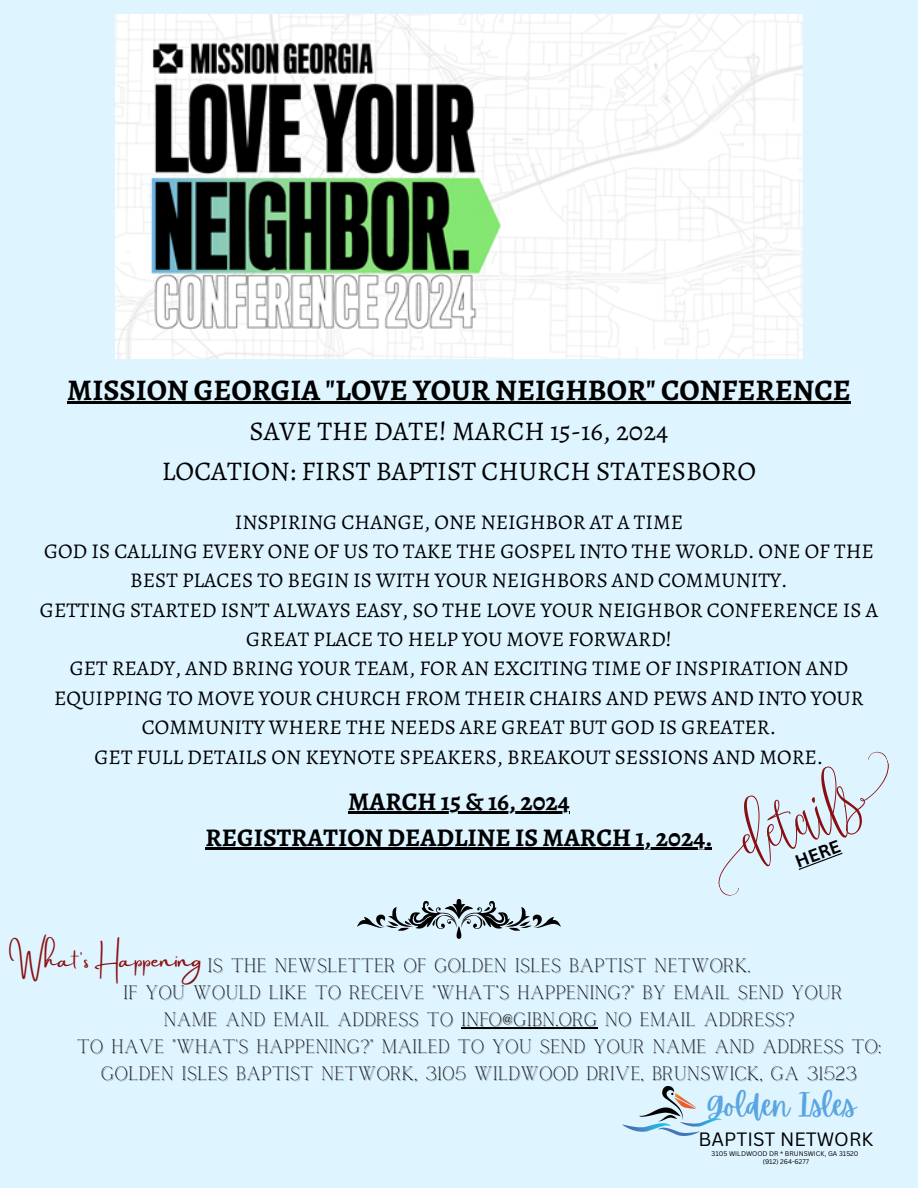
<style>
.page{position:relative;width:918px;height:1188px;background:#fff}
.page>*{position:absolute;margin:0;border:0;box-sizing:border-box;transform-origin:0 0}
.t1{font:700 30px "Alegreya";color:#000}
.t2{font:29.85px "Apricots";color:#5aa5e1}
.t3{font:27px "Alegreya";color:#000}
.t4{font:700 25.5px "Alegreya";color:#000}
.t5{font:21.75px "Amsterdam Two";color:#890e0f}
.t6{font:21px/29.4px "Alegreya";color:#000;text-align:center}
.t7{font:19.35px "Calgary";color:#000}
.t8{font:18.75px "Canva Sans";color:#000}
.t9{font:700 17.4px "Canva Sans";color:#000}
.t10{font:6.6px "Canva Sans";color:#000}
</style>
<div class="page">
<img style="left:0;top:0;width:918px;height:1188px">
<hr style="left:461px;top:1027px;width:136px;height:1px;background:#000">
<img style="left:623px;top:1087px;width:98px;height:48px">
<svg style="left:693px;top:749px;width:215px;height:150px"></svg>
<p class="t1" style="left:67px;top:369px;width:785px">MISSION GEORGIA "LOVE YOUR NEIGHBOR" CONFERENCE</p>
<p class="t3" style="left:250px;top:413px;width:420px">SAVE THE DATE! MARCH 15-16, 2024</p>
<p class="t3" style="left:162px;top:453px;width:596px">LOCATION: FIRST BAPTIST CHURCH STATESBORO</p>
<p class="t6" style="left:235px;top:507px;width:450px">INSPIRING CHANGE, ONE NEIGHBOR AT A TIME</p>
<p class="t6" style="left:44px;top:536px;width:831px">GOD IS CALLING EVERY ONE OF US TO TAKE THE GOSPEL INTO THE WORLD. ONE OF THE<br>BEST PLACES TO BEGIN IS WITH YOUR NEIGHBORS AND COMMUNITY.</p>
<p class="t6" style="left:40px;top:595px;width:840px">GETTING STARTED ISN’T ALWAYS EASY, SO THE LOVE YOUR NEIGHBOR CONFERENCE IS A<br>GREAT PLACE TO HELP YOU MOVE FORWARD!</p>
<p class="t6" style="left:54px;top:654px;width:811px">GET READY, AND BRING YOUR TEAM, FOR AN EXCITING TIME OF INSPIRATION AND<br>EQUIPPING TO MOVE YOUR CHURCH FROM THEIR CHAIRS AND PEWS AND INTO YOUR<br>COMMUNITY WHERE THE NEEDS ARE GREAT BUT GOD IS GREATER.</p>
<p class="t6" style="left:95px;top:742px;width:730px">GET FULL DETAILS ON KEYNOTE SPEAKERS, BREAKOUT SESSIONS AND MORE.</p>
<p class="t4" style="left:348px;top:784px;width:223px">MARCH 15 &amp; 16, 2024</p>
<p class="t4" style="left:206px;top:820px;width:508px">REGISTRATION DEADLINE IS MARCH 1, 2024.</p>
<p class="t9" style="left:792px;top:851px;width:48px;rotate:-21deg">HERE</p>
<p class="t5" style="left:9px;top:948px;width:195px">What's Happening</p>
<p class="t7" style="left:208px;top:955px;width:544px">IS THE NEWSLETTER OF GOLDEN ISLES BAPTIST NETWORK.</p>
<p class="t7" style="left:123px;top:982px;width:721px">IF YOU WOULD LIKE TO RECEIVE "WHAT’S HAPPENING?" BY EMAIL SEND YOUR</p>
<p class="t7" style="left:163px;top:1009px;width:633px">NAME AND EMAIL ADDRESS TO INFO@GIBN.ORG NO EMAIL ADDRESS?</p>
<p class="t7" style="left:77px;top:1036px;width:806px">TO HAVE "WHAT'S HAPPENING?" MAILED TO YOU SEND YOUR NAME AND ADDRESS TO:</p>
<p class="t7" style="left:101px;top:1063px;width:758px">GOLDEN ISLES BAPTIST NETWORK, 3105 WILDWOOD DRIVE, BRUNSWICK, GA 31523</p>
<p class="t2" style="left:706px;top:1088px;width:152px">Golden Isles</p>
<p class="t8" style="left:699px;top:1126px;width:176px">BAPTIST NETWORK</p>
<p class="t10" style="left:712px;top:1149px;width:148px">3105 WILDWOOD DR * BRUNSWICK, GA 31520</p>
<p class="t10" style="left:763px;top:1157px;width:48px">(912) 264-6277</p>
</div>
